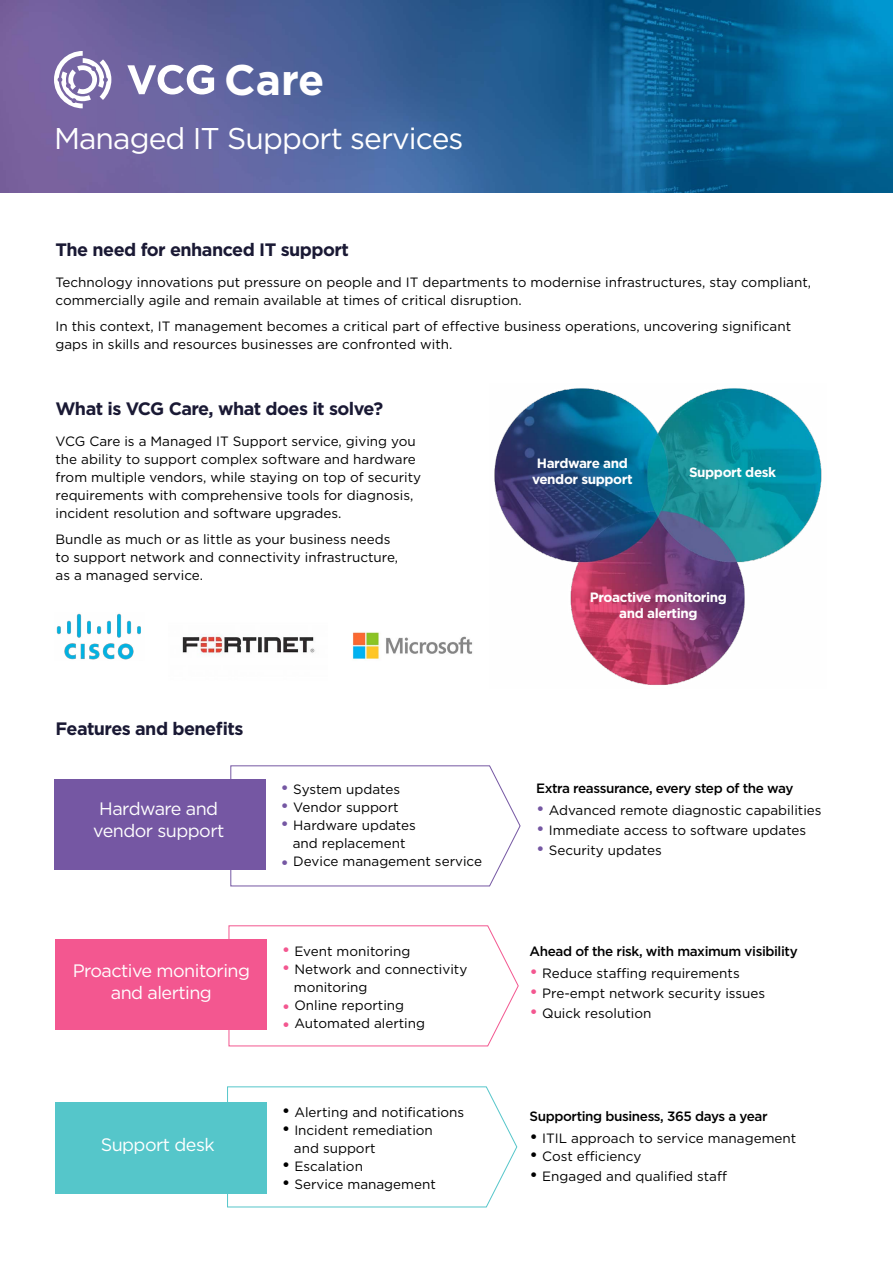
<style>
.page{position:relative;width:893px;height:1263px;background:#fff}
.page>*{position:absolute;margin:0;border:0;box-sizing:border-box;transform-origin:0 0}
.t1{font:700 42.75px "Gotham";color:#fff}
.t2{font:30px "Gotham";letter-spacing:-.03em;color:#fff}
.t3{font:700 18px "Gotham";letter-spacing:-.03em;color:#1a1934}
.t4{font:18px/21.6px "Gotham";letter-spacing:-.03em;color:#fff;text-align:center}
.t5{font:13.5px/18px "Gotham";color:#000}
.t6{font:500 13.5px "Gotham";letter-spacing:-.03em;color:#000}
.t7{font:700 13.5px/16.2px "Gotham";letter-spacing:-.03em;color:#fff;text-align:center}
.s1{font-size:18px;color:#7557a3}
.s2{font-size:18px;color:#f35790}
.s3{font-size:18px}
</style>
<div class="page">
<img style="left:0;top:0;width:893px;height:193px">
<svg style="left:227px;top:1086px;width:291px;height:122px"></svg>
<svg style="left:228px;top:925px;width:291px;height:122px"></svg>
<svg style="left:230px;top:765px;width:291px;height:122px"></svg>
<div style="left:56px;top:939px;width:211px;height:90px;background:#f35790"></div>
<div style="left:56px;top:1102px;width:211px;height:92px;background:#55c6ca"></div>
<div style="left:54px;top:779px;width:212px;height:90px;background:#7557a3"></div>
<svg style="left:54px;top:51px;width:57px;height:57px"></svg>
<svg style="left:127px;top:65px;width:87px;height:29px"></svg>
<img style="left:56px;top:613px;width:85px;height:47px">
<img style="left:182px;top:634px;width:133px;height:21px">
<img style="left:352px;top:632px;width:121px;height:27px">
<img style="left:494px;top:388px;width:328px;height:297px">
<h1 class="t1" style="left:224px;top:52px;width:102px">Care</h1>
<h2 class="t2" style="left:54px;top:119px;width:411px">Managed IT Support services</h2>
<h3 class="t3" style="left:56px;top:238px;width:295px">The need for enhanced IT support</h3>
<p class="t5" style="left:56px;top:273px;width:757px">Technology innovations put pressure on people and IT departments to modernise infrastructures, stay compliant, commercially agile and remain available at times of critical disruption.</p>
<p class="t5" style="left:56px;top:317px;width:737px">In this context, IT management becomes a critical part of effective business operations, uncovering significant gaps in skills and resources businesses are confronted with.</p>
<h3 class="t3" style="left:56px;top:397px;width:329px">What is VCG Care, what does it solve?</h3>
<p class="t5" style="left:56px;top:432px;width:367px">VCG Care is a Managed IT Support service, giving you the ability to support complex software and hardware from multiple vendors, while staying on top of security requirements with comprehensive tools for diagnosis, incident resolution and software upgrades.</p>
<p class="t5" style="left:56px;top:530px;width:344px">Bundle as much or as little as your business needs to support network and connectivity infrastructure, as a managed service.</p>
<h3 class="t3" style="left:56px;top:716px;width:189px">Features and benefits</h3>
<h3 class="t4" style="left:93px;top:798px;width:133px">Hardware and vendor support</h3>
<h3 class="t4" style="left:73px;top:960px;width:179px">Proactive monitoring and alerting</h3>
<h3 class="t4" style="left:101px;top:1133px;width:115px">Support desk</h3>
<p class="t5" style="left:281px;top:779px;width:121px"><span class="s1">•</span> System updates</p>
<p class="t5" style="left:281px;top:797px;width:119px"><span class="s1">•</span> Vendor support</p>
<p class="t5" style="left:281px;top:815px;width:137px;text-align:center"><span class="s1">•</span> Hardware updates and replacement</p>
<p class="t5" style="left:281px;top:851px;width:203px"><span class="s1">•</span> Device management service</p>
<p class="t5" style="left:282px;top:942px;width:130px"><span class="s2">•</span> Event monitoring</p>
<p class="t5" style="left:294px;top:960px;width:175px;text-indent:-12px"><span class="s2">•</span> Network and connectivity monitoring</p>
<p class="t5" style="left:282px;top:996px;width:124px"><span class="s2">•</span> Online reporting</p>
<p class="t5" style="left:282px;top:1014px;width:145px"><span class="s2">•</span> Automated alerting</p>
<p class="t5" style="left:282px;top:1102px;width:184px"><span class="s3">•</span> Alerting and notifications</p>
<p class="t5" style="left:294px;top:1120px;width:141px;text-indent:-12px"><span class="s3">•</span> Incident remediation and support</p>
<p class="t5" style="left:282px;top:1156px;width:83px"><span class="s3">•</span> Escalation</p>
<p class="t5" style="left:282px;top:1174px;width:156px"><span class="s3">•</span> Service management</p>
<p class="t7" style="left:532px;top:455px;width:102px">Hardware and vendor support</p>
<p class="t7" style="left:689px;top:464px;width:89px">Support desk</p>
<p class="t7" style="left:590px;top:589px;width:139px">Proactive monitoring and alerting</p>
<p class="t6" style="left:536px;top:779px;width:259px">Extra reassurance, every step of the way</p>
<p class="t5" style="left:536px;top:801px;width:287px"><span class="s1">•</span> Advanced remote diagnostic capabilities</p>
<p class="t5" style="left:536px;top:821px;width:272px"><span class="s1">•</span> Immediate access to software updates</p>
<p class="t5" style="left:536px;top:841px;width:127px"><span class="s1">•</span> Security updates</p>
<p class="t6" style="left:530px;top:942px;width:270px">Ahead of the risk, with maximum visibility</p>
<p class="t5" style="left:529px;top:964px;width:212px"><span class="s2">•</span> Reduce staffing requirements</p>
<p class="t5" style="left:529px;top:984px;width:237px"><span class="s2">•</span> Pre-empt network security issues</p>
<p class="t5" style="left:529px;top:1004px;width:123px"><span class="s2">•</span> Quick resolution</p>
<p class="t6" style="left:529px;top:1107px;width:240px">Supporting business, 365 days a year</p>
<p class="t5" style="left:529px;top:1129px;width:268px"><span class="s3">•</span> ITIL approach to service management</p>
<p class="t5" style="left:529px;top:1147px;width:113px"><span class="s3">•</span> Cost efficiency</p>
<p class="t5" style="left:529px;top:1167px;width:199px"><span class="s3">•</span> Engaged and qualified staff</p>
</div>
